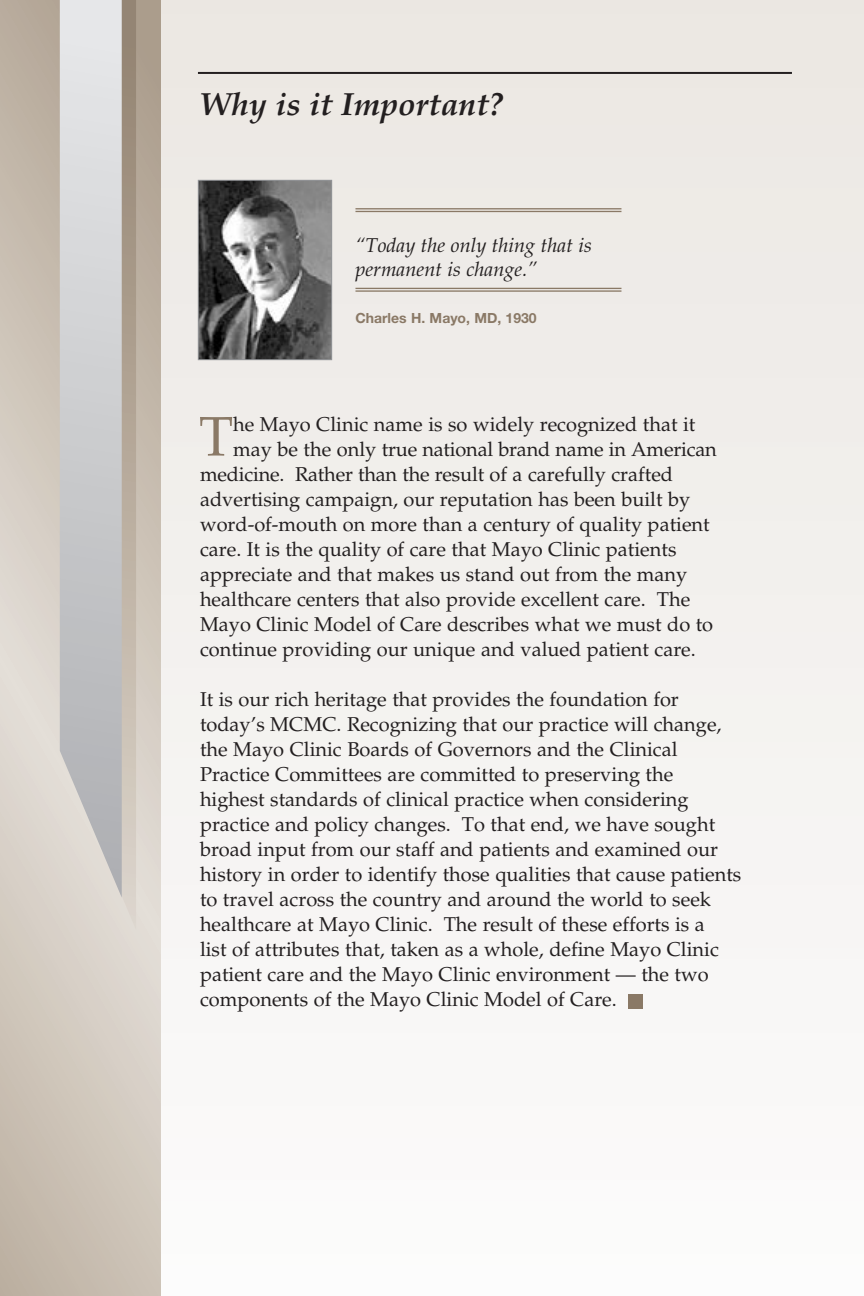
<style>
.page{position:relative;width:864px;height:1296px;background:#fff}
.page>*{position:absolute;margin:0;border:0;box-sizing:border-box;transform-origin:0 0}
.REAL_Model_Text{font:55.8px "Palatino LT Std";color:#8a7966}
.High_level_hdgs{font:italic 700 32px "Palatino LT Std";color:#231f20}
.REAL_Model_Text-2{font:20px/25px "Palatino LT Std";color:#231f20}
.LARGE_pull_quotes{font:italic 20px/24px "Palatino LT Std";color:#231f20}
.suthor_quote{font:700 14px "Helvetica Neue LT Std";color:#8a7966}
</style>
<div class="page">
<svg style="left:0;top:0;width:162px;height:1296px"></svg>
<div style="left:162px;top:0;width:702px;height:1296px;background:#f3f1ef"></div>
<hr style="left:198px;top:72px;width:594px;height:2px;background:#231f20">
<svg style="left:74px;top:0;width:62px;height:930px"></svg>
<svg style="left:60px;top:0;width:62px;height:898px"></svg>
<hr style="left:355px;top:208px;width:266px;height:1px;background:#8a7966">
<hr style="left:355px;top:211px;width:266px;height:1px;background:#8a7966">
<hr style="left:355px;top:288px;width:266px;height:1px;background:#8a7966">
<hr style="left:355px;top:290px;width:266px;height:2px;background:#8a7966">
<div style="left:628px;top:994px;width:14px;height:14px;background:#8a7966"></div>
<img style="left:200px;top:182px;width:130px;height:176px">
<div style="left:198px;top:180px;width:134px;height:180px;border:1px solid #939598"></div>
<p class="High_level_hdgs" style="left:199px;top:86px;width:305px">Why is it Important?</p>
<p class="LARGE_pull_quotes" style="left:355px;top:233px;width:238px">“Today the only thing that is permanent is change.”</p>
<p class="suthor_quote" style="left:355px;top:309px;width:183px">Charles H. Mayo, MD, 1930</p>
<p class="REAL_Model_Text" style="left:199px;top:404px;width:36px">T</p>
<p class="REAL_Model_Text-2" style="left:233px;top:412px;width:464px">he Mayo Clinic name is so widely recognized that it</p>
<p class="REAL_Model_Text-2" style="left:233px;top:437px;width:485px">may be the only true national brand name in American</p>
<p class="REAL_Model_Text-2" style="left:200px;top:462px;width:475px">medicine. Rather than the result of a carefully crafted</p>
<p class="REAL_Model_Text-2" style="left:200px;top:487px;width:492px">advertising campaign, our reputation has been built by</p>
<p class="REAL_Model_Text-2" style="left:200px;top:512px;width:511px">word-of-mouth on more than a century of quality patient</p>
<p class="REAL_Model_Text-2" style="left:200px;top:537px;width:478px">care. It is the quality of care that Mayo Clinic patients</p>
<p class="REAL_Model_Text-2" style="left:200px;top:562px;width:489px">appreciate and that makes us stand out from the many</p>
<p class="REAL_Model_Text-2" style="left:200px;top:587px;width:492px">healthcare centers that also provide excellent care. The</p>
<p class="REAL_Model_Text-2" style="left:200px;top:612px;width:515px">Mayo Clinic Model of Care describes what we must do to</p>
<p class="REAL_Model_Text-2" style="left:200px;top:637px;width:497px">continue providing our unique and valued patient care.</p>
<p class="REAL_Model_Text-2" style="left:200px;top:688px;width:543px">It is our rich heritage that provides the foundation for today’s MCMC. Recognizing that our practice will change, the Mayo Clinic Boards of Governors and the Clinical Practice Committees are committed to preserving the highest standards of clinical practice when considering practice and policy changes. To that end, we have sought broad input from our staff and patients and examined our history in order to identify those qualities that cause patients to travel across the country and around the world to seek healthcare at Mayo Clinic. The result of these efforts is a<br>list of attributes that, taken as a whole, define Mayo Clinic patient care and the Mayo Clinic environment — the two components of the Mayo Clinic Model of Care.</p>
</div>
